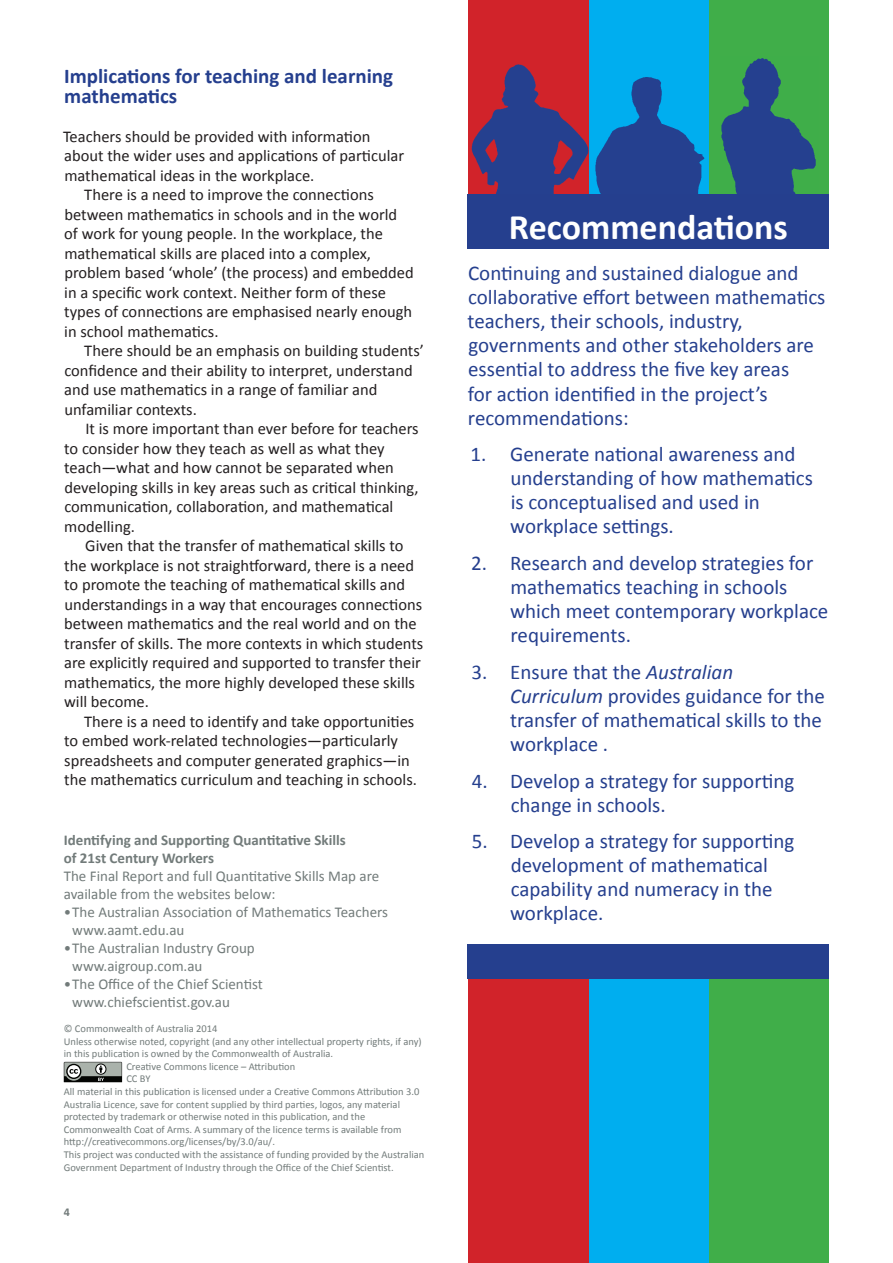
<style>
.page{position:relative;width:893px;height:1263px;background:#fff}
.page>*{position:absolute;margin:0;border:0;box-sizing:border-box;transform-origin:0 0}
.t1{font:700 36px "Calibri";color:#fff}
.t2{font:21px/24px "Calibri";color:#253f8e}
.t3{font:700 21px/19.5px "Calibri";color:#253f8e}
.t4{font:16.5px "Calibri";color:#231f20}
.t5{font:15px/18px "Calibri";color:#727b7a}
.t6{font:700 15px/18px "Calibri";color:#727b7a}
.t7{font:700 12px "Calibri";color:#727b7a}
.t8{font:10.5px "Calibri";color:#727b7a}
.s1{font-style:italic}
</style>
<div class="page">
<div style="left:709px;top:0;width:120px;height:1263px;background:#40ae49"></div>
<img style="left:721px;top:58px;width:95px;height:136px">
<div style="left:588px;top:0;width:121px;height:1263px;background:#00aeef"></div>
<img style="left:595px;top:77px;width:110px;height:117px">
<div style="left:468px;top:0;width:120px;height:1263px;background:#d1232a"></div>
<img style="left:471px;top:64px;width:117px;height:130px">
<div style="left:468px;top:194px;width:361px;height:56px;background:#253f8e"></div>
<div style="left:457px;top:250px;width:389px;height:711px;background:#fff"></div>
<div style="left:468px;top:944px;width:361px;height:34px;background:#253f8e"></div>
<svg style="left:64px;top:1062px;width:59px;height:21px"></svg>
<p class="t3" style="left:64px;top:66px;width:330px">Implications for teaching and learning mathematics</p>
<p class="t4" style="left:63px;top:126px;width:309px">Teachers should be provided with information</p>
<p class="t4" style="left:64px;top:146px;width:341px">about the wider uses and applications of particular</p>
<p class="t4" style="left:64px;top:165px;width:252px">mathematical ideas in the workplace.</p>
<p class="t4" style="left:84px;top:185px;width:291px">There is a need to improve the connections</p>
<p class="t4" style="left:64px;top:204px;width:334px">between mathematics in schools and in the world</p>
<p class="t4" style="left:64px;top:224px;width:320px">of work for young people. In the workplace, the</p>
<p class="t4" style="left:64px;top:243px;width:308px">mathematical skills are placed into a complex,</p>
<p class="t4" style="left:64px;top:263px;width:351px">problem based ‘whole’ (the process) and embedded</p>
<p class="t4" style="left:64px;top:282px;width:323px">in a specific work context. Neither form of these</p>
<p class="t4" style="left:64px;top:302px;width:349px">types of connections are emphasised nearly enough</p>
<p class="t4" style="left:64px;top:321px;width:156px">in school mathematics.</p>
<p class="t4" style="left:84px;top:341px;width:341px">There should be an emphasis on building students’</p>
<p class="t4" style="left:64px;top:360px;width:350px">confidence and their ability to interpret, understand</p>
<p class="t4" style="left:64px;top:380px;width:315px">and use mathematics in a range of familiar and</p>
<p class="t4" style="left:64px;top:399px;width:134px">unfamiliar contexts.</p>
<p class="t4" style="left:85px;top:419px;width:335px">It is more important than ever before for teachers</p>
<p class="t4" style="left:64px;top:438px;width:322px">to consider how they teach as well as what they</p>
<p class="t4" style="left:64px;top:458px;width:331px">teach—what and how cannot be separated when</p>
<p class="t4" style="left:64px;top:477px;width:356px">developing skills in key areas such as critical thinking,</p>
<p class="t4" style="left:64px;top:497px;width:330px">communication, collaboration, and mathematical</p>
<p class="t4" style="left:64px;top:516px;width:72px">modelling.</p>
<p class="t4" style="left:85px;top:536px;width:320px">Given that the transfer of mathematical skills to</p>
<p class="t4" style="left:64px;top:555px;width:351px">the workplace is not straightforward, there is a need</p>
<p class="t4" style="left:64px;top:575px;width:342px">to promote the teaching of mathematical skills and</p>
<p class="t4" style="left:64px;top:594px;width:359px">understandings in a way that encourages connections</p>
<p class="t4" style="left:64px;top:614px;width:354px">between mathematics and the real world and on the</p>
<p class="t4" style="left:64px;top:633px;width:361px">transfer of skills. The more contexts in which students</p>
<p class="t4" style="left:64px;top:653px;width:358px">are explicitly required and supported to transfer their</p>
<p class="t4" style="left:64px;top:672px;width:352px">mathematics, the more highly developed these skills</p>
<p class="t4" style="left:64px;top:692px;width:86px">will become.</p>
<p class="t4" style="left:84px;top:711px;width:332px">There is a need to identify and take opportunities</p>
<p class="t4" style="left:64px;top:731px;width:335px">to embed work-related technologies—particularly</p>
<p class="t4" style="left:64px;top:750px;width:347px">spreadsheets and computer generated graphics—in</p>
<p class="t4" style="left:64px;top:770px;width:354px">the mathematics curriculum and teaching in schools.</p>
<p class="t6" style="left:64px;top:830px;width:284px">Identifying and Supporting Quantitative Skills of 21st Century Workers</p>
<p class="t5" style="left:64px;top:866px;width:317px">The Final Report and full Quantitative Skills Map are available from the websites below:</p>
<p class="t5" style="left:72px;top:902px;width:317px;text-indent:-9px">•The Australian Association of Mathematics Teachers www.aamt.edu.au</p>
<p class="t5" style="left:72px;top:938px;width:184px;text-indent:-9px">•The Australian Industry Group www.aigroup.com.au</p>
<p class="t5" style="left:72px;top:974px;width:192px;text-indent:-9px">•The Office of the Chief Scientist www.chiefscientist.gov.au</p>
<p class="t8" style="left:64px;top:1022px;width:155px">© Commonwealth of Australia 2014</p>
<p class="t8" style="left:64px;top:1034px;width:359px">Unless otherwise noted, copyright (and any other intellectual property rights, if any)</p>
<p class="t8" style="left:64px;top:1047px;width:271px">in this publication is owned by the Commonwealth of Australia.</p>
<p class="t8" style="left:126px;top:1060px;width:170px">Creative Commons licence – Attribution</p>
<p class="t8" style="left:126px;top:1072px;width:26px">CC BY</p>
<p class="t8" style="left:64px;top:1085px;width:357px">All material in this publication is licensed under a Creative Commons Attribution 3.0</p>
<p class="t8" style="left:64px;top:1097px;width:338px">Australia Licence, save for content supplied by third parties, logos, any material</p>
<p class="t8" style="left:64px;top:1110px;width:303px">protected by trademark or otherwise noted in this publication, and the</p>
<p class="t8" style="left:64px;top:1123px;width:339px">Commonwealth Coat of Arms. A summary of the licence terms is available from</p>
<p class="t8" style="left:64px;top:1135px;width:213px">http://creativecommons.org/licenses/by/3.0/au/.</p>
<p class="t8" style="left:64px;top:1148px;width:362px">This project was conducted with the assistance of funding provided by the Australian</p>
<p class="t8" style="left:64px;top:1160px;width:331px">Government Department of Industry through the Office of the Chief Scientist.</p>
<p class="t7" style="left:64px;top:1205px;width:8px">4</p>
<h1 class="t1" style="left:509px;top:205px;width:280px">Recommendations</h1>
<p class="t2" style="left:468px;top:260px;width:359px">Continuing and sustained dialogue and collaborative effort between mathematics teachers, their schools, industry, governments and other stakeholders are essential to address the five key areas<br>for action identified in the project’s recommendations:</p>
<p class="t2" style="left:510px;top:441px;width:304px;text-indent:-40px">1. Generate national awareness and understanding of how mathematics is conceptualised and used in workplace settings.</p>
<p class="t2" style="left:510px;top:550px;width:320px;text-indent:-39px">2. Research and develop strategies for mathematics teaching in schools which meet contemporary workplace requirements.</p>
<p class="t2" style="left:510px;top:659px;width:316px;text-indent:-39px">3. Ensure that the <span class="s1">Australian<br>Curriculum</span> provides guidance for the transfer of mathematical skills to the workplace .</p>
<p class="t2" style="left:511px;top:768px;width:285px;text-indent:-39px">4. Develop a strategy for supporting change in schools.</p>
<p class="t2" style="left:510px;top:828px;width:286px;text-indent:-38px">5. Develop a strategy for supporting development of mathematical capability and numeracy in the workplace.</p>
</div>
